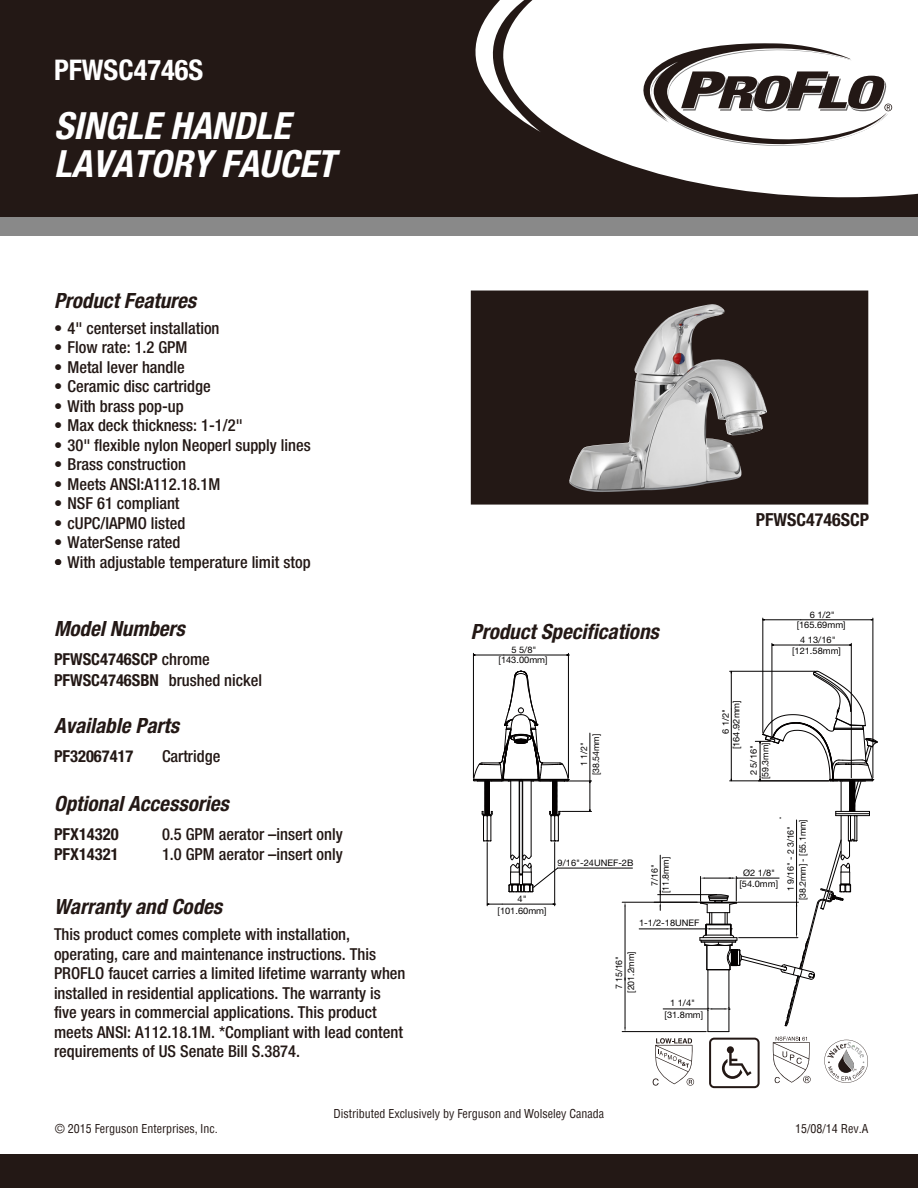
<style>
.page{position:relative;width:918px;height:1188px;background:#fff}
.page>*{position:absolute;margin:0;border:0;box-sizing:border-box;transform-origin:0 0}
.t1{font:italic 700 condensed 37.5px/37.5px "Helvetica Neue";color:#fff}
.t2{font:700 condensed 28.5px "Helvetica Neue";color:#fff}
.t3{font:italic 700 condensed 21px "Helvetica Neue";color:#231815}
.t4{font:700 condensed 18px "Helvetica Neue";color:#231815}
.t5{font:500 condensed 16.5px/19.5px "Helvetica Neue";color:#231815}
.t6{font:700 condensed 16.5px/19.5px "Helvetica Neue";color:#231815}
.t7{font:condensed 12px "Helvetica Neue";color:#231815}
.t8{font:9px/11.9px "Helvetica Neue";color:#030000;text-align:center}
.s1{font-weight:500}
.s2{font-weight:700}
</style>
<div class="page">
<svg style="left:0;top:0;width:918px;height:218px;fill:#231815"></svg>
<div style="left:0;top:1154px;width:918px;height:34px;background:#231815"></div>
<svg style="left:627px;top:43px;width:265px;height:104px"></svg>
<div style="left:0;top:218px;width:918px;height:18px;background:#898989"></div>
<div style="left:472px;top:291px;width:396px;height:213px;background:#231815"></div>
<img style="left:569px;top:304px;width:198px;height:188px">
<div style="left:471px;top:291px;width:397px;height:214px;border:2px solid #231815"></div>
<hr style="left:531px;top:781px;width:1px;height:75px;background:#030000">
<svg style="left:773px;top:645px;width:27px;height:1px"></svg>
<hr style="left:800px;top:645px;width:50px;height:1px;background:#030000">
<hr style="left:772px;top:643px;width:1px;height:97px;background:#030000">
<hr style="left:851px;top:643px;width:1px;height:135px;background:#030000">
<hr style="left:873px;top:618px;width:1px;height:160px;background:#030000">
<hr style="left:763px;top:618px;width:1px;height:115px;background:#030000">
<hr style="left:801px;top:620px;width:70px;height:1px;background:#030000">
<hr style="left:765px;top:620px;width:36px;height:1px;background:#030000">
<hr style="left:487px;top:843px;width:1px;height:63px;background:#030000">
<hr style="left:554px;top:843px;width:1px;height:63px;background:#030000">
<hr style="left:502px;top:904px;width:51px;height:1px;background:#030000">
<svg style="left:488px;top:904px;width:14px;height:1px"></svg>
<hr style="left:473px;top:653px;width:1px;height:125px;background:#030000">
<hr style="left:568px;top:653px;width:1px;height:125px;background:#030000">
<hr style="left:504px;top:655px;width:63px;height:1px;background:#030000">
<svg style="left:474px;top:655px;width:30px;height:1px"></svg>
<hr style="left:510px;top:781px;width:1px;height:76px;background:#030000">
<hr style="left:522px;top:781px;width:1px;height:93px;background:#030000">
<hr style="left:519px;top:781px;width:1px;height:93px;background:#030000">
<svg style="left:473px;top:671px;width:119px;height:171px"></svg>
<hr style="left:639px;top:929px;width:67px;height:1px;background:#030000">
<hr style="left:663px;top:1009px;width:45px;height:1px;background:#030000">
<hr style="left:654px;top:902px;width:48px;height:1px;background:#030000">
<hr style="left:658px;top:894px;width:59px;height:1px;background:#030000">
<hr style="left:660px;top:855px;width:1px;height:47px;background:#030000">
<hr style="left:622px;top:902px;width:75px;height:1px;background:#030000">
<hr style="left:622px;top:1031px;width:84px;height:1px;background:#030000">
<hr style="left:625px;top:906px;width:1px;height:74px;background:#030000">
<hr style="left:625px;top:978px;width:1px;height:50px;background:#030000">
<svg style="left:508px;top:854px;width:50px;height:39px"></svg>
<hr style="left:558px;top:868px;width:74px;height:1px;background:#030000">
<svg style="left:653px;top:1038px;width:41px;height:48px"></svg>
<svg style="left:700px;top:670px;width:178px;height:418px"></svg>
<h2 class="t2" style="left:54px;top:52px;width:151px">PFWSC4746S</h2>
<h1 class="t1" style="left:54px;top:107px;width:283px">SINGLE HANDLE<br>LAVATORY FAUCET</h1>
<p class="t3" style="left:54px;top:288px;width:144px">Product Features</p>
<p class="t5" style="left:54px;top:318px;width:167px">• 4" centerset installation</p>
<p class="t5" style="left:54px;top:338px;width:135px">• Flow rate: 1.2 GPM</p>
<p class="t5" style="left:54px;top:357px;width:132px">• Metal lever handle</p>
<p class="t5" style="left:54px;top:377px;width:158px">• Ceramic disc cartridge</p>
<p class="t5" style="left:54px;top:396px;width:131px">• With brass pop-up</p>
<p class="t5" style="left:54px;top:416px;width:190px">• Max deck thickness: 1-1/2"</p>
<p class="t5" style="left:54px;top:435px;width:258px">• 30" flexible nylon Neoperl supply lines</p>
<p class="t5" style="left:54px;top:455px;width:134px">• Brass construction</p>
<p class="t5" style="left:54px;top:474px;width:168px">• Meets ANSI:A112.18.1M</p>
<p class="t5" style="left:54px;top:494px;width:127px">• NSF 61 compliant</p>
<p class="t5" style="left:54px;top:513px;width:133px">• cUPC/IAPMO listed</p>
<p class="t5" style="left:54px;top:533px;width:128px">• WaterSense rated</p>
<p class="t5" style="left:54px;top:552px;width:258px">• With adjustable temperature limit stop</p>
<p class="t3" style="left:54px;top:616px;width:132px">Model Numbers</p>
<p class="t6" style="left:54px;top:649px;width:157px">PFWSC4746SCP <span class="s1">chrome</span></p>
<p class="t5" style="left:54px;top:670px;width:210px"><span class="s2">PFWSC4746SBN</span> brushed nickel</p>
<p class="t3" style="left:54px;top:713px;width:127px">Available Parts</p>
<p class="t6" style="left:54px;top:746px;width:81px">PF32067417</p>
<p class="t5" style="left:162px;top:746px;width:60px">Cartridge</p>
<p class="t3" style="left:54px;top:791px;width:176px">Optional Accessories</p>
<p class="t6" style="left:54px;top:825px;width:66px">PFX14320<br>PFX14321</p>
<p class="t5" style="left:162px;top:825px;width:182px">0.5 GPM aerator –insert only<br>1.0 GPM aerator –insert only</p>
<p class="t3" style="left:54px;top:894px;width:170px">Warranty and Codes</p>
<p class="t5" style="left:54px;top:925px;width:353px">This product comes complete with installation, operating, care and maintenance instructions. This PROFLO faucet carries a limited lifetime warranty when installed in residential applications. The warranty is five years in commercial applications. This product meets ANSI: A112.18.1M. *Compliant with lead content requirements of US Senate Bill S.3874.</p>
<p class="t3" style="left:471px;top:619px;width:190px">Product Specifications</p>
<p class="t8" style="left:499px;top:645px;width:50px;line-height:9.6px">5 5/8" [143.00mm]</p>
<p class="t8" style="left:578px;top:775px;width:43px;rotate:-90deg">1 1/2" [38.54mm]</p>
<p class="t8" style="left:498px;top:893px;width:50px">4" [101.60mm]</p>
<p class="t8" style="left:558px;top:857px;width:77px">9/16"-24UNEF-2B</p>
<p class="t8" style="left:649px;top:893px;width:38px;line-height:11.1px;rotate:-90deg">7/16" [11.8mm]</p>
<p class="t8" style="left:639px;top:917px;width:62px">1-1/2-18UNEF</p>
<p class="t8" style="left:613px;top:993px;width:43px;rotate:-90deg">7 15/16" [201.2mm]</p>
<p class="t8" style="left:665px;top:997px;width:40px">1 1/4" [31.8mm]</p>
<p class="t7" style="left:55px;top:1120px;width:164px">© 2015 Ferguson Enterprises, Inc.</p>
<p class="t7" style="left:333px;top:1106px;width:272px">Distributed Exclusively by Ferguson and Wolseley Canada</p>
<p class="t4" style="left:756px;top:509px;width:115px">PFWSC4746SCP</p>
<p class="t8" style="left:797px;top:610px;width:50px;line-height:9.9px">6 1/2" [165.69mm]</p>
<p class="t8" style="left:792px;top:634px;width:50px;line-height:10.8px">4 13/16" [121.58mm]</p>
<p class="t8" style="left:730px;top:749px;width:50px;rotate:-90deg">[164.92mm]</p>
<p class="t8" style="left:720px;top:734px;width:27px;rotate:-90deg">6 1/2"</p>
<p class="t8" style="left:759px;top:779px;width:38px;rotate:-90deg">[59.3mm]</p>
<p class="t8" style="left:748px;top:775px;width:32px;rotate:-90deg">2 5/16"</p>
<p class="t8" style="left:739px;top:867px;width:40px;line-height:11.4px">Ø2 1/8" [54.0mm]</p>
<p class="t8" style="left:785px;top:900px;width:83px;rotate:-90deg">1 9/16" - 2 3/16" [38.2mm] - [55.1mm]</p>
<p class="t7" style="left:795px;top:1120px;width:75px">15/08/14 Rev.A</p>
</div>
